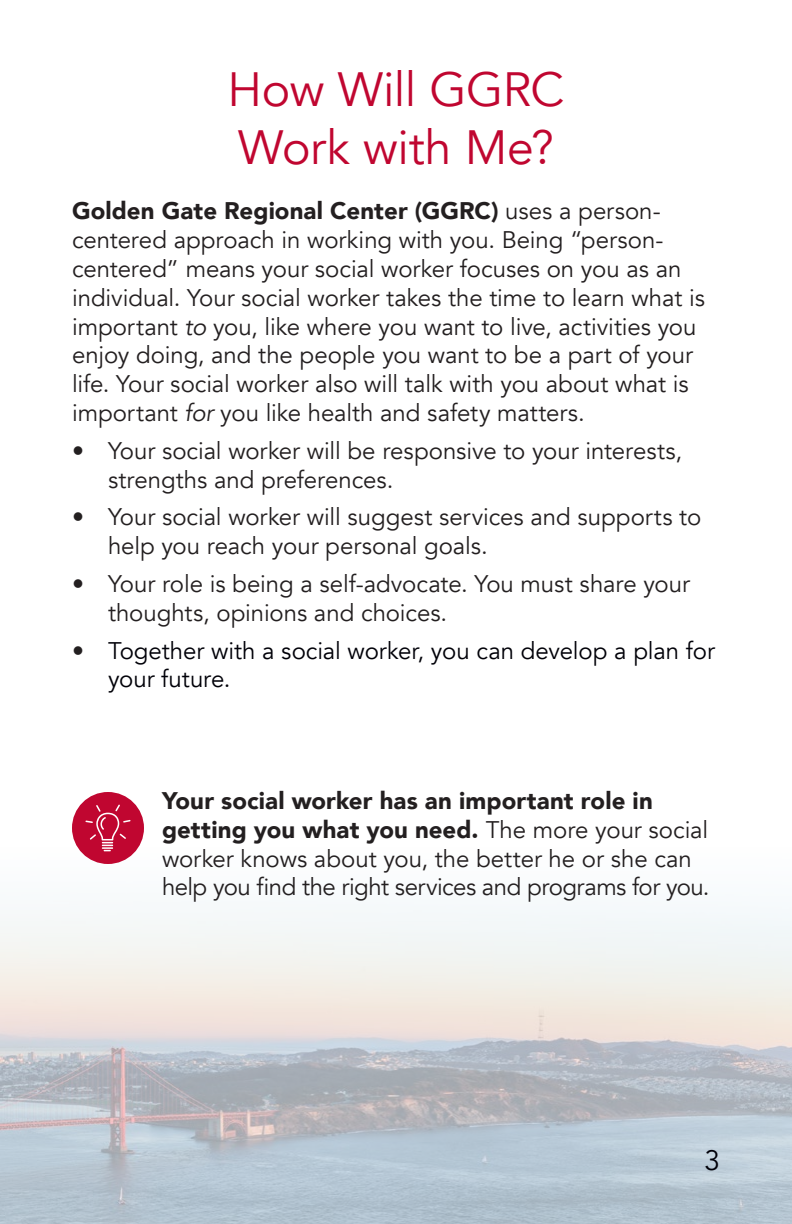
<style>
.page{position:relative;width:792px;height:1224px;background:#fff}
.page>*{position:absolute;margin:0;border:0;box-sizing:border-box;transform-origin:0 0}
.t1{font:48px/57.6px "Avenir";letter-spacing:-.01em;color:#c00630}
.t2{font:28px "Avenir";color:#000008}
.t3{font:24px/28.8px "Avenir";letter-spacing:-.005em;color:#231f20}
.t4{font:24px/28.8px "Avenir";letter-spacing:-.005em;color:#000008}
.s1{font-weight:900}
.s2{font-style:italic}
.s3{color:#231f20}
</style>
<div class="page">
<img style="left:0;top:847px;width:792px;height:377px">
<div style="left:72px;top:792px;width:72px;height:72px;background:#c00630;border-radius:50%"></div>
<svg style="left:85px;top:805px;width:46px;height:46px"></svg>
<h1 class="t1" style="left:228px;top:62px;width:338px">How Will GGRC<br>Work with Me?</h1>
<p class="t3" style="left:72px;top:197px;width:634px"><span class="s1">Golden Gate Regional Center (GGRC)</span> uses a person&shy;centered approach in working with you. Being “person&shy;centered” means your social worker focuses on you as an individual. Your social worker takes the time to learn what is important <span class="s2">to</span> you, like where you want to live, activities you enjoy doing, and the people you want to be a part of your life. Your social worker also will talk with you about what is important <span class="s2">for</span> you like health and safety matters.</p>
<p class="t3" style="left:108px;top:437px;width:576px;text-indent:-36px">• Your social worker will be responsive to your interests, strengths and preferences.</p>
<p class="t3" style="left:108px;top:503px;width:595px;text-indent:-36px">• Your social worker will suggest services and supports to help you reach your personal goals.</p>
<p class="t3" style="left:108px;top:570px;width:584px;text-indent:-36px">• Your role is being a self-advocate. You must share your thoughts, opinions and choices.</p>
<p class="t4" style="left:108px;top:636px;width:609px;text-indent:-36px"><span class="s3">•</span> Together with a social worker, you can develop a plan for your future.</p>
<p class="t3" style="left:162px;top:787px;width:549px"><span class="s1">Your social worker has an important role in getting you what you need.</span> The more your social worker knows about you, the better he or she can help you find the right services and programs for you.</p>
<p class="t2" style="left:704px;top:1144px;width:17px">3</p>
</div>
